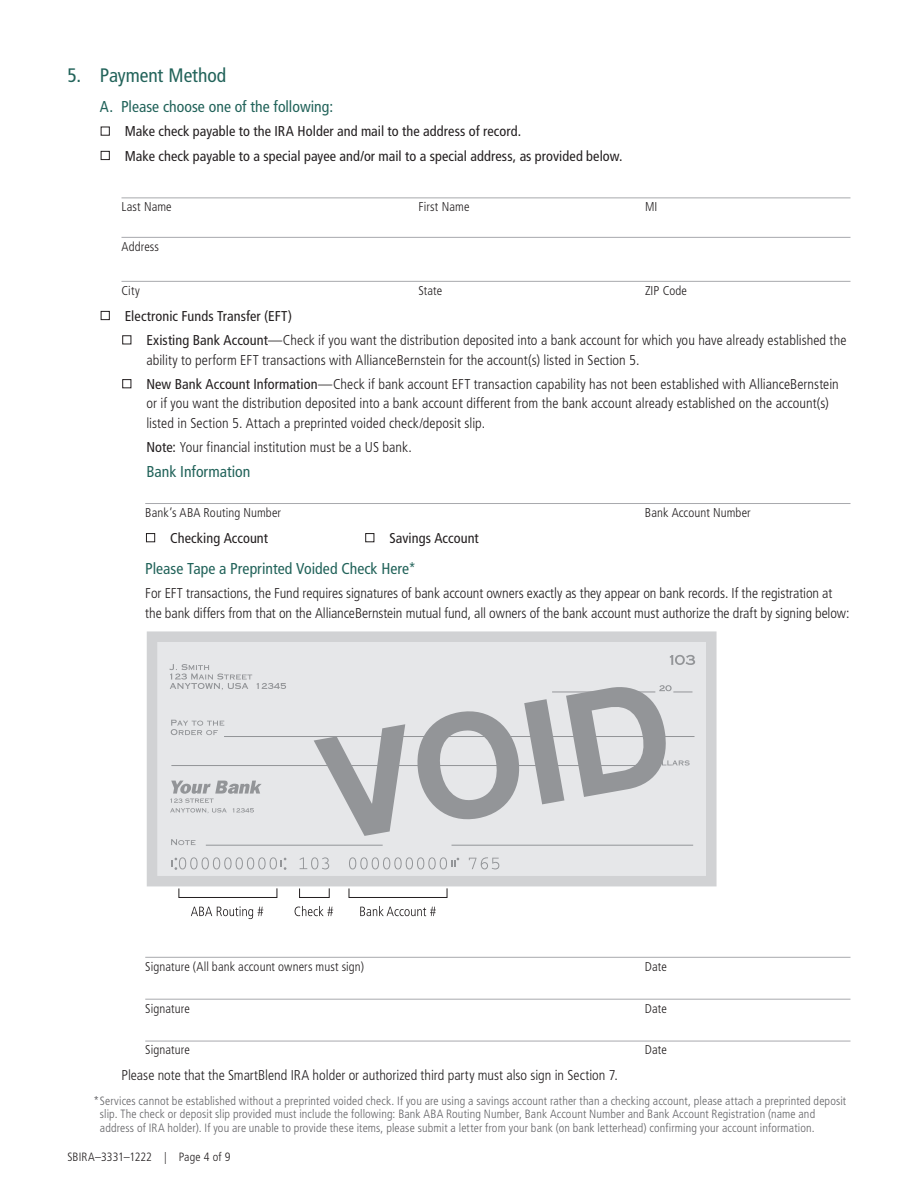
<style>
.page{position:relative;width:918px;height:1188px;background:#fff}
.page>*{position:absolute;margin:0;border:0;box-sizing:border-box;transform-origin:0 0}
.t1{font:condensed 19.5px "Frutiger LT Std";letter-spacing:-.005em;color:#22635a}
.t2{font:condensed 15.75px "Frutiger LT Std";color:#22635a}
.t3{font:300 condensed 14.25px/19.5px "Frutiger LT Std";color:#231f20}
.t4{font:condensed 14.25px "Frutiger LT Std";letter-spacing:.005em;color:#231f20}
.t5{font:300 condensed 12.75px "Frutiger LT Std";letter-spacing:.005em;color:#231f20}
.t6{font:300 condensed 12px/13.5px "Frutiger LT Std";letter-spacing:.01em;color:#636366}
.t7{font:300 condensed 12px "Frutiger LT Std";letter-spacing:.005em;color:#231f20}
.s1{font-weight:400}
.s2{font-weight:300}
</style>
<div class="page">
<hr style="left:122px;top:198px;width:728px;height:1px;background:#a8a9ad">
<hr style="left:122px;top:237px;width:728px;height:1px;background:#a8a9ad">
<hr style="left:122px;top:281px;width:728px;height:1px;background:#a8a9ad">
<hr style="left:145px;top:503px;width:705px;height:1px;background:#a8a9ad">
<hr style="left:145px;top:957px;width:705px;height:1px;background:#a8a9ad">
<hr style="left:145px;top:999px;width:705px;height:1px;background:#a8a9ad">
<hr style="left:145px;top:1041px;width:705px;height:1px;background:#a8a9ad">
<div style="left:152px;top:637px;width:559px;height:244px;background:#e6e7e9"></div>
<div style="left:147px;top:631px;width:570px;height:255px;border:10px solid #d1d2d4"></div>
<hr style="left:224px;top:736px;width:353px;height:1px;background:#939598">
<hr style="left:591px;top:736px;width:104px;height:1px;background:#939598">
<hr style="left:171px;top:765px;width:471px;height:1px;background:#939598">
<hr style="left:206px;top:845px;width:177px;height:1px;background:#939598">
<hr style="left:452px;top:845px;width:241px;height:1px;background:#939598">
<svg style="left:171px;top:720px;width:53px;height:15px"></svg>
<svg style="left:171px;top:839px;width:25px;height:6px"></svg>
<svg style="left:670px;top:655px;width:25px;height:10px"></svg>
<svg style="left:314px;top:724px;width:91px;height:112px"></svg>
<svg style="left:417px;top:685px;width:275px;height:135px"></svg>
<div style="left:179px;top:888px;width:98px;height:10px;background:#fff;border:1px solid #231f20"></div>
<div style="left:299px;top:888px;width:31px;height:10px;background:#fff;border:1px solid #231f20"></div>
<div style="left:349px;top:888px;width:98px;height:10px;background:#fff;border:1px solid #231f20"></div>
<svg style="left:191px;top:906px;width:72px;height:13px"></svg>
<svg style="left:295px;top:906px;width:38px;height:10px"></svg>
<svg style="left:360px;top:906px;width:76px;height:10px"></svg>
<svg style="left:169px;top:664px;width:117px;height:26px"></svg>
<svg style="left:170px;top:781px;width:92px;height:32px"></svg>
<svg style="left:300px;top:857px;width:29px;height:12px"></svg>
<svg style="left:469px;top:857px;width:30px;height:12px"></svg>
<svg style="left:349px;top:857px;width:110px;height:12px"></svg>
<svg style="left:171px;top:857px;width:115px;height:13px"></svg>
<h1 class="t1" style="left:68px;top:64px;width:160px">5. Payment Method</h1>
<p class="t2" style="left:100px;top:97px;width:235px">A. Please choose one of the following:</p>
<p class="t4" style="left:100px;top:123px;width:423px">■ Make check payable to the IRA Holder and mail to the address of record.</p>
<p class="t4" style="left:100px;top:147px;width:524px">■ Make check payable to a special payee and/or mail to a special address, as provided below.</p>
<p class="t5" style="left:122px;top:200px;width:52px">Last Name</p>
<p class="t5" style="left:418px;top:200px;width:52px">First Name</p>
<p class="t5" style="left:645px;top:200px;width:14px">MI</p>
<p class="t5" style="left:122px;top:239px;width:39px">Address</p>
<p class="t5" style="left:122px;top:283px;width:20px">City</p>
<p class="t5" style="left:418px;top:283px;width:25px">State</p>
<p class="t5" style="left:645px;top:283px;width:43px">ZIP Code</p>
<p class="t4" style="left:100px;top:307px;width:194px">■ Electronic Funds Transfer (EFT)</p>
<p class="t3" style="left:146px;top:331px;width:702px;text-indent:-25px">■ <span class="s1">Existing Bank Account</span>—Check if you want the distribution deposited into a bank account for which you have already established the ability to perform EFT transactions with AllianceBernstein for the account(s) listed in Section 5.</p>
<p class="t3" style="left:146px;top:374px;width:694px;text-indent:-25px">■ <span class="s1">New Bank Account Information</span>—Check if bank account EFT transaction capability has not been established with AllianceBernstein or if you want the distribution deposited into a bank account different from the bank account already established on the account(s) listed in Section 5. Attach a preprinted voided check/deposit slip.</p>
<p class="t3" style="left:146px;top:438px;width:267px"><span class="s1">Note:</span> Your financial institution must be a US bank.</p>
<p class="t2" style="left:146px;top:462px;width:106px">Bank Information</p>
<p class="t5" style="left:145px;top:505px;width:137px">Bank’s ABA Routing Number</p>
<p class="t5" style="left:645px;top:505px;width:107px">Bank Account Number</p>
<p class="t4" style="left:145px;top:530px;width:124px">■ Checking Account</p>
<p class="t4" style="left:364px;top:530px;width:116px">■ Savings Account</p>
<p class="t2" style="left:145px;top:559px;width:272px">Please Tape a Preprinted Voided Check Here<span class="s2">*</span></p>
<p class="t3" style="left:145px;top:584px;width:706px">For EFT transactions, the Fund requires signatures of bank account owners exactly as they appear on bank records. If the registration at the bank differs from that on the AllianceBernstein mutual fund, all owners of the bank account must authorize the draft by signing below:</p>
<p class="t5" style="left:145px;top:959px;width:220px">Signature (All bank account owners must sign)</p>
<p class="t5" style="left:645px;top:959px;width:23px">Date</p>
<p class="t5" style="left:145px;top:1001px;width:46px">Signature</p>
<p class="t5" style="left:645px;top:1001px;width:23px">Date</p>
<p class="t5" style="left:145px;top:1043px;width:46px">Signature</p>
<p class="t5" style="left:645px;top:1043px;width:23px">Date</p>
<p class="t3" style="left:122px;top:1066px;width:498px">Please note that the SmartBlend IRA holder or authorized third party must also sign in Section 7.</p>
<p class="t6" style="left:100px;top:1094px;width:748px;text-indent:-6px">*Services cannot be established without a preprinted voided check. If you are using a savings account rather than a checking account, please attach a preprinted deposit slip. The check or deposit slip provided must include the following: Bank ABA Routing Number, Bank Account Number and Bank Account Registration (name and address of IRA holder). If you are unable to provide these items, please submit a letter from your bank (on bank letterhead) confirming your account information.</p>
<p class="t7" style="left:68px;top:1150px;width:164px">SBIRA–3331–1222 | Page 4 of 9</p>
</div>
